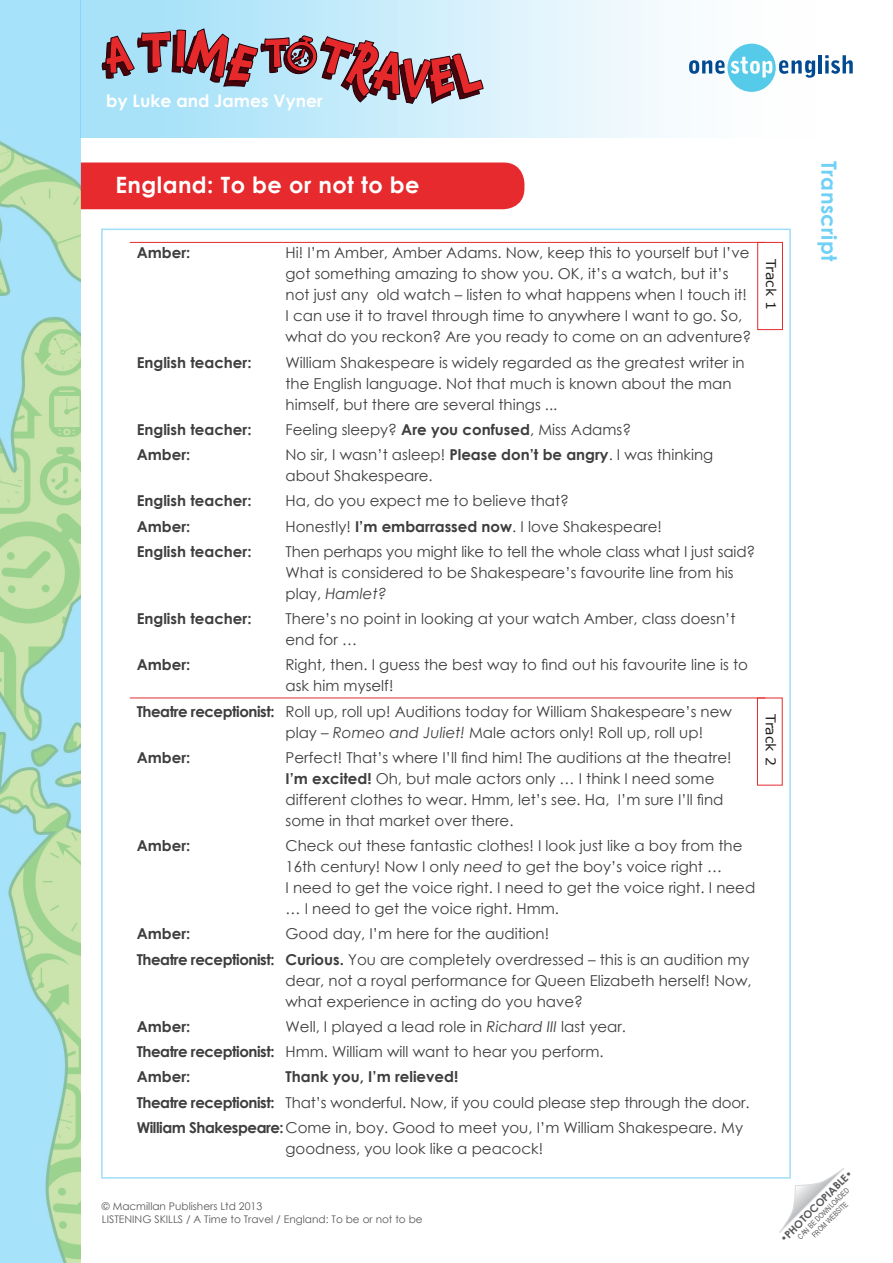
<style>
.page{position:relative;width:893px;height:1263px;background:#fff}
.page>*{position:absolute;margin:0;border:0;box-sizing:border-box;transform-origin:0 0}
.t1{font:700 22.5px "Century Gothic";letter-spacing:.02em;color:#fff}
.t2{font:700 21px "Century Gothic";letter-spacing:.02em;color:#70d0f6}
.t3{font:700 17.25px "Century Gothic";color:#fff}
.Transcript{font:15px/21px "Century Gothic";color:#3e3e3f}
.Transcript-2{font:700 15px "Century Gothic";color:#3e3e3f}
.RubricBody{font:13.5px "Verdana";color:#231f20}
.t4{font:10.5px/13.5px "Century Gothic";color:#57585a}
.t5{font:700 10.5px "Century Gothic";color:#57585a}
.t6{font:7.5px/9px "Arial Narrow";color:#57585a;text-align:center}
.s1{font-weight:700}
.s2{font-style:italic}
.s3{font-weight:400}
</style>
<div class="page">
<svg style="left:779px;top:1168px;width:65px;height:65px"></svg>
<div style="left:81px;top:162px;width:443px;height:47px;background:#e62a2d"></div>
<img style="left:0;top:0;width:81px;height:1263px">
<div style="left:81px;top:0;width:812px;height:137px;background:linear-gradient(to right,#a2e0f9,#fff)"></div>
<svg style="left:689px;top:44px;width:126px;height:48px"></svg>
<hr style="left:818px;top:55px;width:4px;height:18px;background:#014990">
<svg style="left:825px;top:55px;width:28px;height:19px"></svg>
<svg style="left:757px;top:242px;width:26px;height:88px"></svg>
<svg style="left:757px;top:697px;width:26px;height:89px"></svg>
<div style="left:106px;top:1161px;width:682px;height:14px;background:#fff"></div>
<hr style="left:130px;top:242px;width:635px;height:1px;background:#e62a2d">
<hr style="left:130px;top:698px;width:635px;height:1px;background:#e62a2d">
<svg style="left:101px;top:27px;width:383px;height:77px;background:#a7c6d7"></svg>
<p class="t3" style="left:106px;top:88px;width:218px">by Luke and James Vyner</p>
<h1 class="t1" style="left:115px;top:168px;width:306px">England: To be or not to be</h1>
<p class="Transcript-2" style="left:137px;top:241px;width:55px">Amber:</p>
<p class="Transcript" style="left:285px;top:242px;width:467px">Hi! I’m Amber, Amber Adams. Now, keep this to yourself but I’ve got something amazing to show you. OK, it’s a watch, but it’s not just any old watch – listen to what happens when I touch it!<br>I can use it to travel through time to anywhere I want to go. So, what do you reckon? Are you ready to come on an adventure?</p>
<p class="Transcript-2" style="left:137px;top:351px;width:116px">English teacher:</p>
<p class="Transcript" style="left:285px;top:351px;width:461px">William Shakespeare is widely regarded as the greatest writer in the English language. Not that much is known about the man himself, but there are several things ...</p>
<p class="Transcript-2" style="left:137px;top:418px;width:116px">English teacher:</p>
<p class="Transcript" style="left:286px;top:419px;width:347px">Feeling sleepy? <span class="s1">Are you confused</span>, Miss Adams?</p>
<p class="Transcript-2" style="left:137px;top:443px;width:55px">Amber:</p>
<p class="Transcript" style="left:285px;top:444px;width:429px">No sir, I wasn’t asleep! <span class="s1">Please don’t be angry</span>. I was thinking about Shakespeare.</p>
<p class="Transcript-2" style="left:137px;top:489px;width:116px">English teacher:</p>
<p class="Transcript" style="left:286px;top:490px;width:285px">Ha, do you expect me to believe that?</p>
<p class="Transcript-2" style="left:137px;top:515px;width:55px">Amber:</p>
<p class="Transcript" style="left:285px;top:515px;width:378px">Honestly! <span class="s1">I’m embarrassed now</span>. I love Shakespeare!</p>
<p class="Transcript-2" style="left:137px;top:540px;width:116px">English teacher:</p>
<p class="Transcript" style="left:285px;top:541px;width:471px">Then perhaps you might like to tell the whole class what I just said?<br>What is considered to be Shakespeare’s favourite line from his play, <span class="s2">Hamlet?</span></p>
<p class="Transcript-2" style="left:137px;top:607px;width:116px">English teacher:</p>
<p class="Transcript" style="left:285px;top:608px;width:452px">There’s no point in looking at your watch Amber, class doesn’t end for …</p>
<p class="Transcript-2" style="left:137px;top:653px;width:55px">Amber:</p>
<p class="Transcript" style="left:285px;top:654px;width:464px">Right, then. I guess the best way to find out his favourite line is to ask him myself!</p>
<p class="Transcript" style="left:285px;top:700px;width:448px;text-indent:-149px"><span class="s1">Theatre receptionist:</span> Roll up, roll up! Auditions today for William Shakespeare’s new play – <span class="s2">Romeo and Juliet!</span> Male actors only! Roll up, roll up!</p>
<p class="Transcript-2" style="left:137px;top:746px;width:55px">Amber:</p>
<p class="Transcript" style="left:285px;top:747px;width:448px">Perfect! That’s where I’ll find him! The auditions at the theatre!<br><span class="s1">I’m excited!</span> Oh, but male actors only … I think I need some different clothes to wear. Hmm, let’s see. Ha, I’m sure I’ll find some in that market over there.</p>
<p class="Transcript-2" style="left:137px;top:834px;width:55px">Amber:</p>
<p class="Transcript" style="left:285px;top:835px;width:471px">Check out these fantastic clothes! I look just like a boy from the 16th century! Now I only <span class="s2">need</span> to get the boy’s voice right …<br>I need to get the voice right. I need to get the voice right. I need … I need to get the voice right. Hmm.</p>
<p class="Transcript-2" style="left:137px;top:922px;width:55px">Amber:</p>
<p class="Transcript" style="left:285px;top:923px;width:265px">Good day, I’m here for the audition!</p>
<p class="Transcript" style="left:285px;top:948px;width:468px;text-indent:-149px"><span class="s1">Theatre receptionist: Curious.</span> You are completely overdressed – this is an audition my dear, not a royal performance for Queen Elizabeth herself! Now, what experience in acting do you have?</p>
<p class="Transcript-2" style="left:137px;top:1015px;width:55px">Amber:</p>
<p class="Transcript" style="left:285px;top:1016px;width:342px">Well, I played a lead role in <span class="s2">Richard III</span> last year.</p>
<p class="Transcript" style="left:137px;top:1041px;width:468px"><span class="s1">Theatre receptionist:</span> Hmm. William will want to hear you perform.</p>
<p class="Transcript-2" style="left:137px;top:1066px;width:55px">Amber:</p>
<p class="Transcript-2" style="left:285px;top:1066px;width:174px">Thank you, I’m relieved!</p>
<p class="Transcript" style="left:137px;top:1091px;width:615px"><span class="s1">Theatre receptionist:</span> That’s wonderful. Now, if you could please step through the door.</p>
<p class="Transcript" style="left:285px;top:1117px;width:459px;text-indent:-149px"><span class="s1">William Shakespeare:</span>Come in, boy. Good to meet you, I’m William Shakespeare. My goodness, you look like a peacock!</p>
<p class="t4" style="left:102px;top:1199px;width:322px">© Macmillan Publishers Ltd 2013<br>LISTENING SKILLS / A Time to Travel / England: To be or not to be</p>
<p class="RubricBody" style="left:780px;top:259px;width:53px;rotate:90deg">Track 1</p>
<p class="t2" style="left:845px;top:161px;width:102px;rotate:90deg">Transcript</p>
<p class="RubricBody" style="left:780px;top:714px;width:53px;rotate:90deg">Track 2</p>
<p class="t5" style="left:776px;top:1235px;width:99px;rotate:-45deg"><span class="s3">•</span>PHOTOCOPIABLE<span class="s3">•</span></p>
<p class="t6" style="left:796px;top:1234px;width:71px;rotate:-45deg">CAN BE DOWNLOADED<br>FROM WEBSITE</p>
</div>
